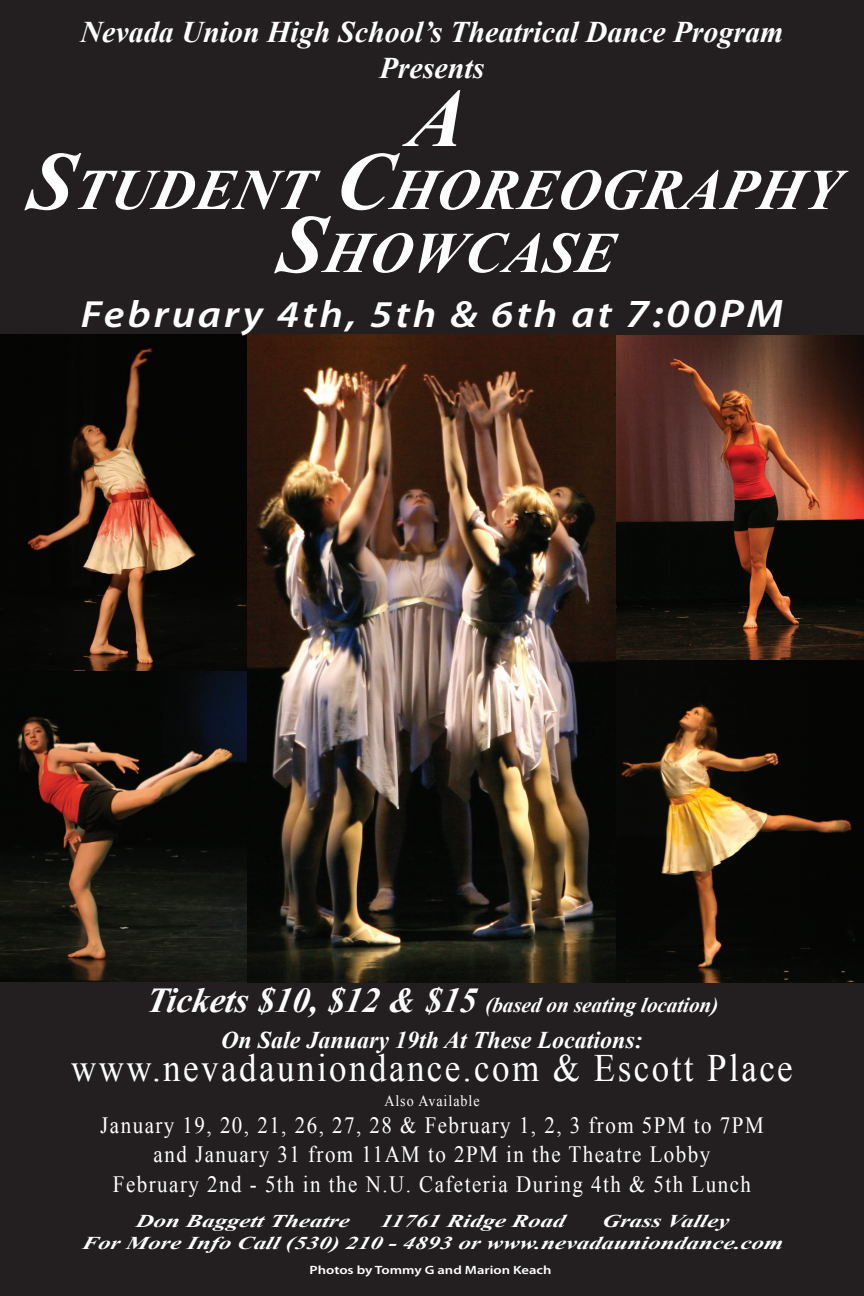
<style>
.page{position:relative;width:864px;height:1296px;background:#231f20}
.page>*{position:absolute;margin:0;border:0;box-sizing:border-box;transform-origin:0 0}
.t1{font:italic 700 82.6px "Times New Roman";color:#fff}
.t2{font:italic 700 57.8px/63px "Times New Roman";letter-spacing:.015em;color:#fff}
.t3{font:38.8px "Times New Roman";letter-spacing:.07em;color:#fff;scale:.9 1}
.t4{font:italic 600 38px "Myriad Pro";letter-spacing:.07em;color:#fff;scale:1.13 1}
.t5{font:italic 700 30px/36px "Times New Roman";color:#fff;text-align:center}
.t6{font:italic 700 24px "Times New Roman";color:#fff}
.t7{font:23.3px/29.8px "Times New Roman";letter-spacing:.07em;color:#fff;text-align:center;scale:.9 1}
.t8{font:italic 700 21px "Times New Roman";color:#fff}
.t9{font:italic 700 18px/21.6px "Times New Roman";color:#fff;scale:1.37 1}
.t10{font:15.5px "Times New Roman";letter-spacing:.07em;color:#fff;scale:.9 1}
.t11{font:600 12px "Myriad Pro";color:#fff;scale:1.22 1}
.s1{font-size:82.6px}
.s2{font-size:40px}
.s3{font-size:35px}
</style>
<div class="page">
<img style="left:616px;top:335px;width:248px;height:386px">
<img style="left:0;top:670px;width:247px;height:312px">
<img style="left:617px;top:660px;width:247px;height:322px">
<img style="left:0;top:334px;width:248px;height:336px">
<img style="left:247px;top:335px;width:369px;height:647px">
<p class="t5" style="left:81px;top:13px;width:704px">Nevada Union High School’s Theatrical Dance Program<br>Presents</p>
<h1 class="t1" style="left:407px;top:61px;width:57px">A</h1>
<h2 class="t2" style="left:276px;top:157px;width:563px;text-indent:-250px"><span class="s1">S</span>TUDENT <span class="s1">C</span>HOREOGRAPHY<br><span class="s1">S</span>HOWCAS</h2>
<h2 class="t2" style="left:575px;top:220px;width:40px">E</h2>
<h3 class="t4" style="left:81px;top:290px;width:623px">February 4th, 5th &amp; 6th at <span class="s2">7:00PM</span></h3>
<p class="t8" style="left:146px;top:991px;width:573px"><span class="s3">Tickets $10, $12 &amp; $15</span> (based on seating location)</p>
<p class="t6" style="left:221px;top:1023px;width:423px">On Sale January 19th At These Locations:</p>
<h3 class="t3" style="left:71px;top:1042px;width:803px">www.nevadauniondance.com &amp; Escott Place</h3>
<p class="t10" style="left:384px;top:1091px;width:107px">Also Available</p>
<p class="t7" style="left:100px;top:1109px;width:739px">January 19, 20, 21, 26, 27, 28 &amp; February 1, 2, 3 from 5PM to 7PM and January 31 from 11AM to 2PM in the Theatre Lobby<br>February 2nd - 5th in the N.U. Cafeteria During 4th &amp; 5th Lunch</p>
<p class="t9" style="left:135px;top:1210px;width:160px">Don Baggett Theatre</p>
<p class="t9" style="left:380px;top:1210px;width:137px">11761 Ridge Road</p>
<p class="t9" style="left:81px;top:1210px;width:516px;text-indent:521px">Grass Valley<br>For More Info Call (530) 210 - 4893 or www.nevadauniondance.com</p>
<p class="t11" style="left:310px;top:1262px;width:200px">Photos by Tommy G and Marion Keach</p>
</div>
